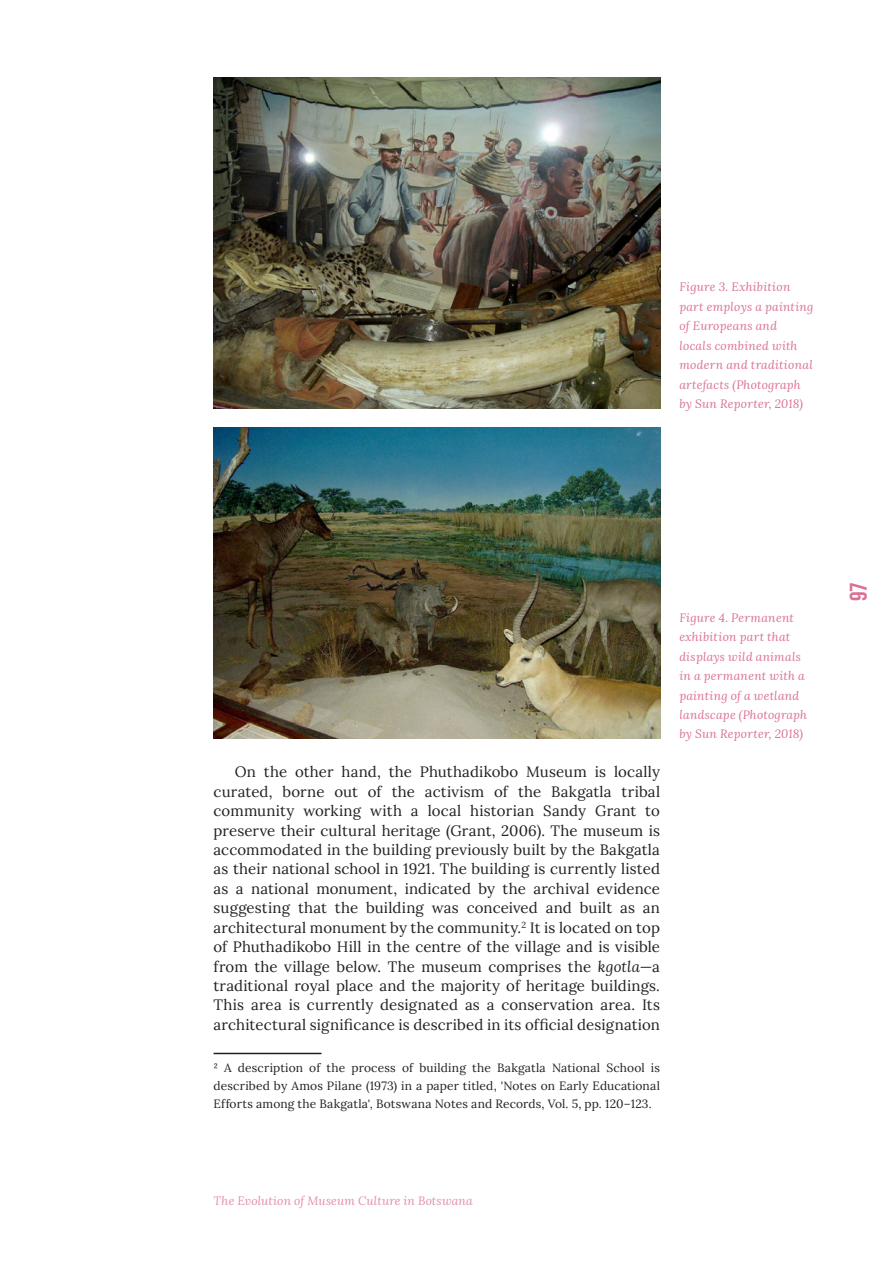
<style>
.page{position:relative;width:893px;height:1263px;background:#fff}
.page>*{position:absolute;margin:0;border:0;box-sizing:border-box;transform-origin:0 0}
.t1{font:24px "Bebas Neue";color:#db7093}
._1-Body{font:15px/19.5px "Lora";letter-spacing:.015em;color:#231f20;text-align:justify}
._1-Figure_Caption{font:italic 12px/19.5px "Lora";letter-spacing:.02em;color:#db7093}
._1-Footnote{font:12px/18px "Lora";letter-spacing:.015em;color:#231f20;text-align:justify}
.t2{font:italic 12px "Lora";letter-spacing:.01em;color:#e28da9}
.s1{font-style:italic}
</style>
<div class="page">
<hr style="left:214px;top:1053px;width:108px;height:1px;background:#231f20">
<img style="left:214px;top:78px;width:446px;height:330px">
<img style="left:214px;top:427px;width:446px;height:311px">
<p class="_1-Figure_Caption" style="left:679px;top:277px;width:135px">Figure 3. Exhibition part employs a painting of Europeans and<br>locals combined with modern and traditional artefacts (Photograph by Sun Reporter, 2018)</p>
<p class="_1-Body" style="left:214px;top:761px;width:448px;text-indent:21px">On the other hand, the Phuthadikobo Museum is locally curated, borne out of the activism of the Bakgatla tribal community working with a local historian Sandy Grant to preserve their cultural heritage (Grant, 2006). The museum is accommodated in the building previously built by the Bakgatla as their national school in 1921. The building is currently listed as a national monument, indicated by the archival evidence suggesting that the building was conceived and built as an architectural monument by the community.<sup>2</sup> It is located on top of Phuthadikobo Hill in the centre of the village and is visible from the village below. The museum comprises the <span class="s1">kgotla</span>—a traditional royal place and the majority of heritage buildings.<br>This area is currently designated as a conservation area. Its architectural significance is described in its official designation</p>
<p class="_1-Footnote" style="left:214px;top:1057px;width:448px">² A description of the process of building the Bakgatla National School is described by Amos Pilane (1973) in a paper titled, 'Notes on Early Educational Efforts among the Bakgatla', Botswana Notes and Records, Vol. 5, pp. 120–123.</p>
<p class="_1-Figure_Caption" style="left:679px;top:607px;width:129px">Figure 4. Permanent exhibition part that displays wild animals in a permanent with a painting of a wetland landscape (Photograph by Sun Reporter, 2018)</p>
<p class="t2" style="left:214px;top:1192px;width:261px">The Evolution of Museum Culture in Botswana</p>
<h1 class="t1" style="left:845px;top:601px;width:21px;rotate:-90deg">97</h1>
</div>
